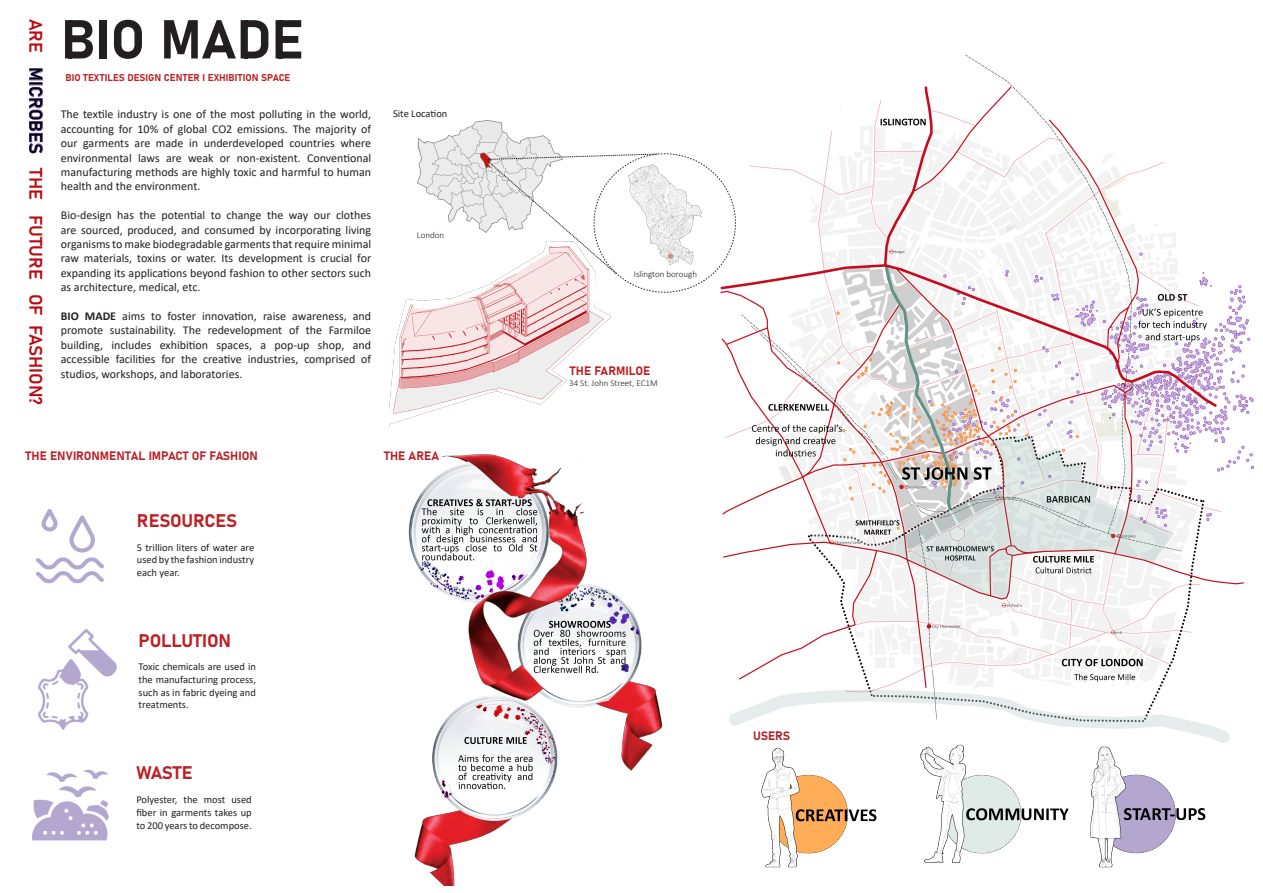
<style>
.page{position:relative;width:1263px;height:893px;background:#fff}
.page>*{position:absolute;margin:0;border:0;box-sizing:border-box;transform-origin:0 0}
.t1{font:54px "Bahnschrift";color:#231f20}
.t2{font:18px "Bahnschrift";color:#bb0b12}
.t3{font:18px "Bahnschrift";letter-spacing:-.01em;color:#bc2024}
.t4{font:12px/14.4px "Calibri";color:#231f20;text-align:justify}
.t5{font:12px "Bahnschrift";color:#bc2024}
.t6{font:10.5px/12.6px "Calibri";color:#231f20;text-align:justify}
.t7{font:9.75px "Bahnschrift";color:#bc2024}
.t8{font:300 9px "Calibri";color:#231f20}
.s1{color:#8d66e4}
.s2{font-weight:700}
</style>
<div class="page">
<img style="left:721px;top:54px;width:533px;height:678px">
<img style="left:417px;top:120px;width:142px;height:113px">
<img style="left:761px;top:732px;width:469px;height:136px">
<svg style="left:487px;top:153px;width:249px;height:140px"></svg>
<img style="left:36px;top:509px;width:68px;height:75px">
<img style="left:32px;top:769px;width:77px;height:72px">
<img style="left:38px;top:629px;width:79px;height:101px">
<img style="left:389px;top:242px;width:233px;height:184px">
<img style="left:408px;top:454px;width:255px;height:431px">
<p class="t2" style="left:50px;top:19px;width:388px;rotate:90deg">ARE <span class="s1">MICROBES</span> THE FUTURE OF FASHION?</p>
<p class="t1" style="left:61px;top:-2px;width:244px">BIO MADE</p>
<p class="t7" style="left:65px;top:70px;width:227px">BIO TEXTILES DESIGN CENTER I EXHIBITION SPACE</p>
<p class="t4" style="left:61px;top:107px;width:312px">The textile industry is one of the most polluting in the world, accounting for 10% of global CO2 emissions. The majority of our garments are made in underdeveloped countries where environmental laws are weak or non-existent. Conventional manufacturing methods are highly toxic and harmful to human health and the environment.</p>
<p class="t4" style="left:61px;top:208px;width:312px">Bio-design has the potential to change the way our clothes are sourced, produced, and consumed by incorporating living organisms to make biodegradable garments that require minimal raw materials, toxins or water. Its development is crucial for expanding its applications beyond fashion to other sectors such as architecture, medical, etc.</p>
<p class="t4" style="left:61px;top:308px;width:312px"><span class="s2">BIO MADE</span> aims to foster innovation, raise awareness, and promote sustainability. The redevelopment of the Farmiloe building, includes exhibition spaces, a pop-up shop, and accessible facilities for the creative industries, comprised of studios, workshops, and laboratories.</p>
<p class="t6" style="left:393px;top:107px;width:56px">Site Location</p>
<p class="t8" style="left:417px;top:229px;width:29px">London</p>
<p class="t5" style="left:26px;top:447px;width:234px">THE ENVIRONMENTAL IMPACT OF FASHION</p>
<p class="t5" style="left:384px;top:447px;width:57px">THE AREA</p>
<p class="t3" style="left:137px;top:507px;width:102px">RESOURCES</p>
<p class="t6" style="left:137px;top:541px;width:119px">5 trillion liters of water are used by the fashion industry each year.</p>
<p class="t3" style="left:139px;top:627px;width:94px">POLLUTION</p>
<p class="t6" style="left:139px;top:660px;width:119px">Toxic chemicals are used in the manufacturing process, such as in fabric dyeing and treatments.</p>
<p class="t3" style="left:136px;top:759px;width:58px">WASTE</p>
<p class="t6" style="left:136px;top:793px;width:117px">Polyester, the most used fiber in garments takes up to 200 years to decompose.</p>
<p class="t8" style="left:634px;top:269px;width:65px">Islington borough</p>
<p class="t5" style="left:570px;top:361px;width:82px">THE FARMILOE</p>
<p class="t8" style="left:569px;top:378px;width:90px">34 St. John Street, EC1M</p>
<p class="t5" style="left:753px;top:726px;width:39px">USERS</p>
</div>
